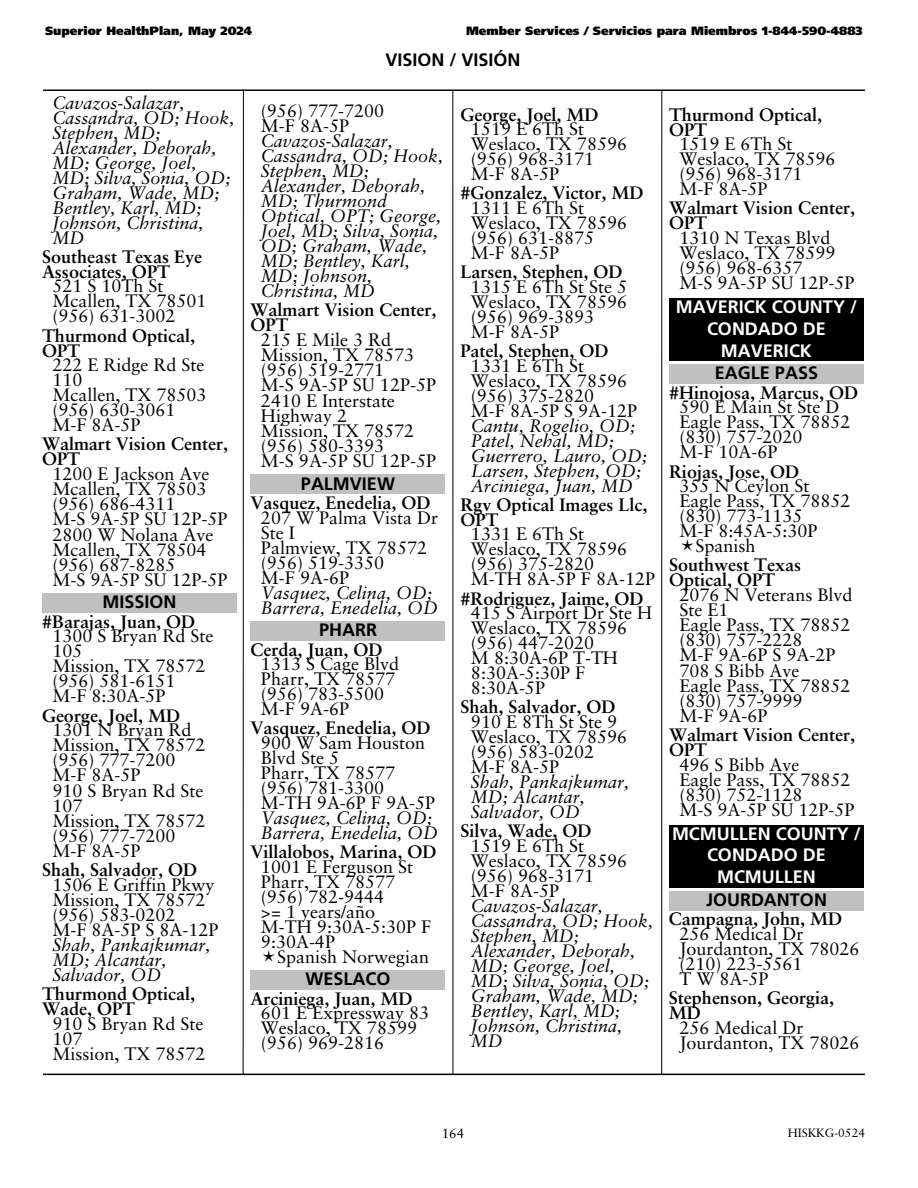
<style>
.page{position:relative;width:918px;height:1188px;background:#fff}
.page>*{position:absolute;margin:0;border:0;box-sizing:border-box;transform-origin:0 0}
.t1{font:18px/15px "Sabon LT Std";color:#000}
.t2{font:italic 18px/15px "Sabon LT Std";color:#000}
.t3{font:700 18px/15px "Sabon LT Std";color:#000}
.t4{font:700 18px/21.6px "Frutiger LT Std";color:#fff;text-align:center}
.t5{font:700 18px "Frutiger LT Std";color:#000}
.t6{font:13.5px "Sabon LT Std";color:#000}
.t7{font:900 12px "Frutiger LT Std";color:#000}
.t8{font:12px "Sabon LT Std";color:#000}
</style>
<div class="page">
<hr style="left:243px;top:90px;width:1px;height:984px;background:#000">
<hr style="left:452px;top:90px;width:1px;height:984px;background:#000">
<hr style="left:661px;top:90px;width:1px;height:984px;background:#000">
<div style="left:42px;top:594px;width:195px;height:19px;background:#c0c0c0"></div>
<div style="left:250px;top:475px;width:196px;height:19px;background:#c0c0c0"></div>
<div style="left:250px;top:621px;width:196px;height:20px;background:#c0c0c0"></div>
<div style="left:250px;top:971px;width:196px;height:19px;background:#c0c0c0"></div>
<div style="left:669px;top:298px;width:195px;height:63px;background:#000"></div>
<div style="left:669px;top:365px;width:195px;height:19px;background:#c0c0c0"></div>
<div style="left:669px;top:825px;width:195px;height:63px;background:#000"></div>
<div style="left:669px;top:891px;width:195px;height:19px;background:#c0c0c0"></div>
<hr style="left:43px;top:89px;width:822px;height:2px;background:#000">
<hr style="left:43px;top:1074px;width:822px;height:1px;background:#000">
<p class="t7" style="left:45px;top:26px;width:209px">Superior HealthPlan, May 2024</p>
<p class="t7" style="left:466px;top:26px;width:398px">Member Services / Servicios para Miembros 1-844-590-4883</p>
<p class="t2" style="left:52px;top:97px;width:184px">Cavazos-Salazar,<br>Cassandra, OD; Hook,<br>Stephen, MD;<br>Alexander, Deborah,<br>MD; George, Joel,<br>MD; Silva, Sonia, OD;<br>Graham, Wade, MD;<br>Bentley, Karl, MD;<br>Johnson, Christina,<br>MD</p>
<p class="t3" style="left:42px;top:251px;width:162px">Southeast Texas Eye<br>Associates, OPT</p>
<p class="t1" style="left:52px;top:280px;width:156px">521 S 10Th St<br>Mcallen, TX 78501 (956) 631-3002</p>
<p class="t3" style="left:42px;top:330px;width:155px">Thurmond Optical,<br>OPT</p>
<p class="t1" style="left:52px;top:359px;width:156px">222 E Ridge Rd Ste<br>110<br>Mcallen, TX 78503 (956) 630-3061<br>M-F 8A-5P</p>
<p class="t3" style="left:42px;top:438px;width:188px">Walmart Vision Center,<br>OPT</p>
<p class="t1" style="left:52px;top:468px;width:177px">1200 E Jackson Ave<br>Mcallen, TX 78503 (956) 686-4311<br>M-S 9A-5P SU 12P-5P<br>2800 W Nolana Ave<br>Mcallen, TX 78504 (956) 687-8285<br>M-S 9A-5P SU 12P-5P</p>
<p class="t5" style="left:102px;top:596px;width:76px">MISSION</p>
<p class="t3" style="left:42px;top:616px;width:155px">#Barajas, Juan, OD</p>
<p class="t1" style="left:52px;top:630px;width:163px">1300 S Bryan Rd Ste<br>105<br>Mission, TX 78572 (956) 581-6151<br>M-F 8:30A-5P</p>
<p class="t3" style="left:42px;top:710px;width:140px">George, Joel, MD</p>
<p class="t1" style="left:52px;top:724px;width:155px">1301 N Bryan Rd<br>Mission, TX 78572 (956) 777-7200<br>M-F 8A-5P<br>910 S Bryan Rd Ste<br>107<br>Mission, TX 78572 (956) 777-7200<br>M-F 8A-5P</p>
<p class="t3" style="left:42px;top:864px;width:157px">Shah, Salvador, OD</p>
<p class="t1" style="left:52px;top:879px;width:168px">1506 E Griffin Pkwy<br>Mission, TX 78572 (956) 583-0202<br>M-F 8A-5P S 8A-12P</p>
<p class="t2" style="left:52px;top:939px;width:160px">Shah, Pankajkumar,<br>MD; Alcantar,<br>Salvador, OD</p>
<p class="t3" style="left:42px;top:988px;width:155px">Thurmond Optical,<br>Wade, OPT</p>
<p class="t1" style="left:52px;top:1018px;width:155px">910 S Bryan Rd Ste<br>107<br>Mission, TX 78572</p>
<p class="t5" style="left:385px;top:53px;width:137px">VISION / VISIÓN</p>
<p class="t1" style="left:261px;top:105px;width:125px">(956) 777-7200<br>M-F 8A-5P</p>
<p class="t2" style="left:261px;top:135px;width:184px">Cavazos-Salazar,<br>Cassandra, OD; Hook,<br>Stephen, MD;<br>Alexander, Deborah,<br>MD; Thurmond<br>Optical, OPT; George,<br>Joel, MD; Silva, Sonia,<br>OD; Graham, Wade,<br>MD; Bentley, Karl,<br>MD; Johnson,<br>Christina, MD</p>
<p class="t3" style="left:250px;top:304px;width:188px">Walmart Vision Center,<br>OPT</p>
<p class="t1" style="left:261px;top:334px;width:177px">215 E Mile 3 Rd<br>Mission, TX 78573 (956) 519-2771<br>M-S 9A-5P SU 12P-5P<br>2410 E Interstate<br>Highway 2<br>Mission, TX 78572 (956) 580-3393<br>M-S 9A-5P SU 12P-5P</p>
<p class="t5" style="left:301px;top:477px;width:96px">PALMVIEW</p>
<p class="t3" style="left:250px;top:497px;width:182px">Vasquez, Enedelia, OD</p>
<p class="t1" style="left:261px;top:512px;width:179px">207 W Palma Vista Dr<br>Ste I<br>Palmview, TX 78572 (956) 519-3350<br>M-F 9A-6P</p>
<p class="t2" style="left:261px;top:587px;width:179px">Vasquez, Celina, OD;<br>Barrera, Enedelia, OD</p>
<p class="t5" style="left:319px;top:624px;width:59px">PHARR</p>
<p class="t3" style="left:250px;top:644px;width:134px">Cerda, Juan, OD</p>
<p class="t1" style="left:261px;top:658px;width:140px">1313 S Cage Blvd<br>Pharr, TX 78577 (956) 783-5500<br>M-F 9A-6P</p>
<p class="t3" style="left:250px;top:722px;width:182px">Vasquez, Enedelia, OD</p>
<p class="t1" style="left:261px;top:737px;width:176px">900 W Sam Houston<br>Blvd Ste 5<br>Pharr, TX 78577 (956) 781-3300<br>M-TH 9A-6P F 9A-5P</p>
<p class="t2" style="left:261px;top:812px;width:179px">Vasquez, Celina, OD;<br>Barrera, Enedelia, OD</p>
<p class="t3" style="left:250px;top:846px;width:188px">Villalobos, Marina, OD</p>
<p class="t1" style="left:261px;top:861px;width:172px">1001 E Ferguson St<br>Pharr, TX 78577 (956) 782-9444<br>&gt;= 1 years/año<br>M-TH 9:30A-5:30P F<br>9:30A-4P</p>
<p class="t1" style="left:277px;top:951px;width:154px">Spanish Norwegian</p>
<p class="t5" style="left:305px;top:973px;width:87px">WESLACO</p>
<p class="t3" style="left:250px;top:993px;width:164px">Arciniega, Juan, MD</p>
<p class="t1" style="left:261px;top:1007px;width:170px">601 E Expressway 83<br>Weslaco, TX 78599 (956) 969-2816</p>
<p class="t3" style="left:460px;top:109px;width:140px">George, Joel, MD</p>
<p class="t1" style="left:471px;top:123px;width:158px">1519 E 6Th St<br>Weslaco, TX 78596 (956) 968-3171<br>M-F 8A-5P</p>
<p class="t3" style="left:460px;top:187px;width:185px">#Gonzalez, Victor, MD</p>
<p class="t1" style="left:471px;top:202px;width:158px">1311 E 6Th St<br>Weslaco, TX 78596 (956) 631-8875<br>M-F 8A-5P</p>
<p class="t3" style="left:460px;top:266px;width:164px">Larsen, Stephen, OD</p>
<p class="t1" style="left:471px;top:281px;width:158px">1315 E 6Th St Ste 5<br>Weslaco, TX 78596 (956) 969-3893<br>M-F 8A-5P</p>
<p class="t3" style="left:460px;top:345px;width:150px">Patel, Stephen, OD</p>
<p class="t1" style="left:471px;top:360px;width:168px">1331 E 6Th St<br>Weslaco, TX 78596 (956) 375-2820<br>M-F 8A-5P S 9A-12P</p>
<p class="t2" style="left:471px;top:420px;width:178px">Cantu, Rogelio, OD;<br>Patel, Nehal, MD;<br>Guerrero, Lauro, OD;<br>Larsen, Stephen, OD;<br>Arciniega, Juan, MD</p>
<p class="t3" style="left:460px;top:499px;width:189px">Rgv Optical Images Llc,<br>OPT</p>
<p class="t1" style="left:471px;top:528px;width:186px">1331 E 6Th St<br>Weslaco, TX 78596 (956) 375-2820<br>M-TH 8A-5P F 8A-12P</p>
<p class="t3" style="left:460px;top:593px;width:185px">#Rodriguez, Jaime, OD</p>
<p class="t1" style="left:471px;top:607px;width:183px">415 S Airport Dr Ste H<br>Weslaco, TX 78596 (956) 447-2020<br>M 8:30A-6P T-TH<br>8:30A-5:30P F<br>8:30A-5P</p>
<p class="t3" style="left:460px;top:701px;width:157px">Shah, Salvador, OD</p>
<p class="t1" style="left:471px;top:716px;width:158px">910 E 8Th St Ste 9<br>Weslaco, TX 78596 (956) 583-0202<br>M-F 8A-5P</p>
<p class="t2" style="left:471px;top:776px;width:160px">Shah, Pankajkumar,<br>MD; Alcantar,<br>Salvador, OD</p>
<p class="t3" style="left:460px;top:825px;width:133px">Silva, Wade, OD</p>
<p class="t1" style="left:471px;top:840px;width:158px">1519 E 6Th St<br>Weslaco, TX 78596 (956) 968-3171<br>M-F 8A-5P</p>
<p class="t2" style="left:471px;top:900px;width:184px">Cavazos-Salazar,<br>Cassandra, OD; Hook,<br>Stephen, MD;<br>Alexander, Deborah,<br>MD; George, Joel,<br>MD; Silva, Sonia, OD;<br>Graham, Wade, MD;<br>Bentley, Karl, MD;<br>Johnson, Christina,<br>MD</p>
<p class="t3" style="left:669px;top:109px;width:155px">Thurmond Optical,<br>OPT</p>
<p class="t1" style="left:679px;top:138px;width:158px">1519 E 6Th St<br>Weslaco, TX 78596 (956) 968-3171<br>M-F 8A-5P</p>
<p class="t3" style="left:669px;top:202px;width:188px">Walmart Vision Center,<br>OPT</p>
<p class="t1" style="left:679px;top:232px;width:177px">1310 N Texas Blvd<br>Weslaco, TX 78599 (956) 968-6357<br>M-S 9A-5P SU 12P-5P</p>
<p class="t4" style="left:676px;top:298px;width:183px">MAVERICK COUNTY /<br>CONDADO DE<br>MAVERICK</p>
<p class="t5" style="left:715px;top:367px;width:105px">EAGLE PASS</p>
<p class="t3" style="left:669px;top:387px;width:191px">#Hinojosa, Marcus, OD</p>
<p class="t1" style="left:679px;top:401px;width:173px">590 E Main St Ste D<br>Eagle Pass, TX 78852 (830) 757-2020<br>M-F 10A-6P</p>
<p class="t3" style="left:669px;top:466px;width:132px">Riojas, Jose, OD</p>
<p class="t1" style="left:679px;top:480px;width:132px">355 N Ceylon St</p>
<p class="t1" style="left:679px;top:495px;width:173px">Eagle Pass, TX 78852</p>
<p class="t1" style="left:679px;top:510px;width:125px">(830) 773-1135</p>
<p class="t1" style="left:679px;top:525px;width:140px">M-F 8:45A-5:30P</p>
<p class="t1" style="left:696px;top:540px;width:62px">Spanish</p>
<p class="t3" style="left:669px;top:559px;width:134px">Southwest Texas<br>Optical, OPT</p>
<p class="t1" style="left:679px;top:589px;width:175px">2076 N Veterans Blvd<br>Ste E1<br>Eagle Pass, TX 78852 (830) 757-2228<br>M-F 9A-6P S 9A-2P<br>708 S Bibb Ave<br>Eagle Pass, TX 78852 (830) 757-9999<br>M-F 9A-6P</p>
<p class="t3" style="left:669px;top:729px;width:188px">Walmart Vision Center,<br>OPT</p>
<p class="t1" style="left:679px;top:759px;width:177px">496 S Bibb Ave<br>Eagle Pass, TX 78852 (830) 752-1128<br>M-S 9A-5P SU 12P-5P</p>
<p class="t4" style="left:672px;top:825px;width:190px">MCMULLEN COUNTY /<br>CONDADO DE<br>MCMULLEN</p>
<p class="t5" style="left:706px;top:893px;width:122px">JOURDANTON</p>
<p class="t3" style="left:669px;top:913px;width:175px">Campagna, John, MD</p>
<p class="t1" style="left:679px;top:928px;width:182px">256 Medical Dr<br>Jourdanton, TX 78026 (210) 223-5561<br>T W 8A-5P</p>
<p class="t3" style="left:669px;top:992px;width:167px">Stephenson, Georgia,<br>MD</p>
<p class="t1" style="left:679px;top:1022px;width:182px">256 Medical Dr<br>Jourdanton, TX 78026</p>
<p class="t6" style="left:442px;top:1128px;width:24px">164</p>
<p class="t8" style="left:788px;top:1129px;width:79px">HISKKG-0524</p>
</div>
